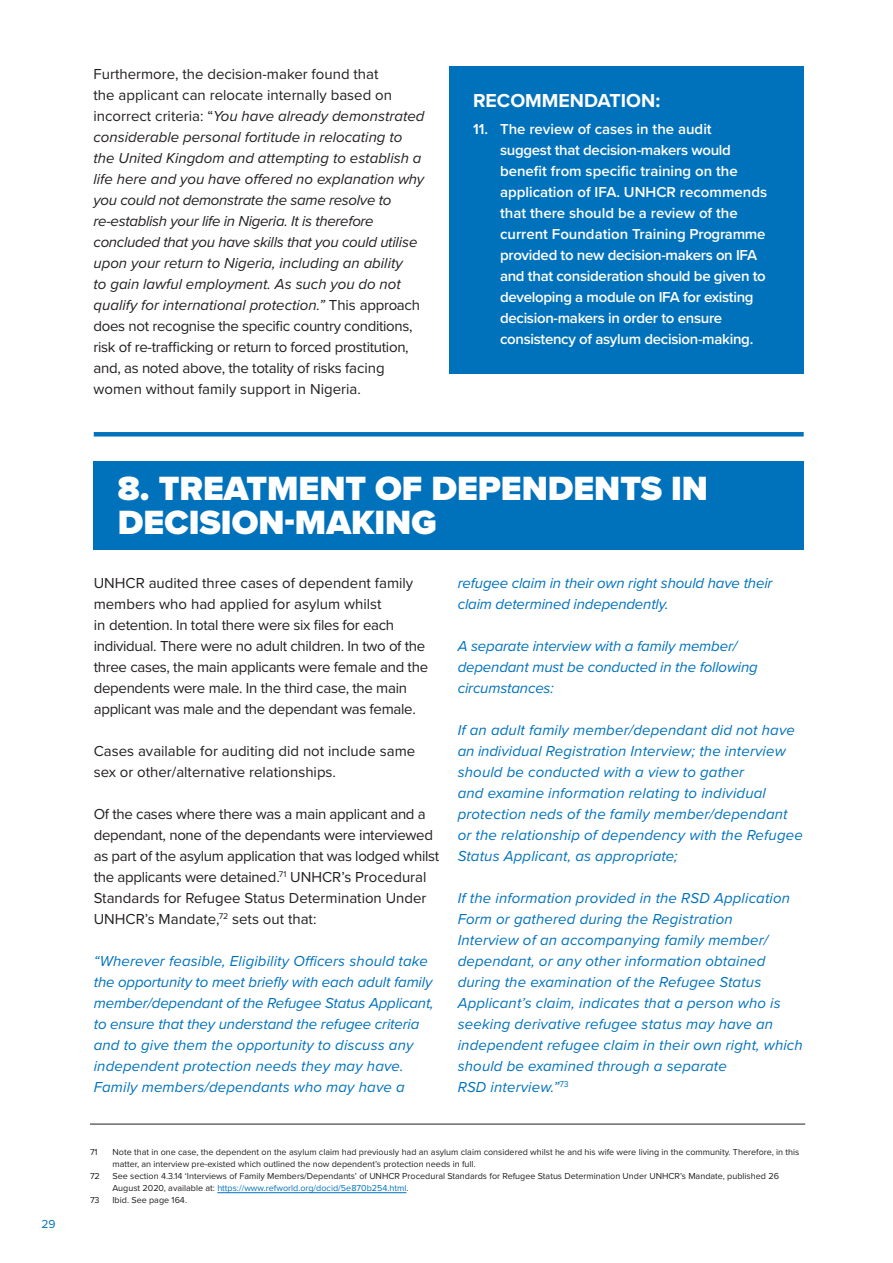
<style>
.page{position:relative;width:893px;height:1263px;background:#fff}
.page>*{position:absolute;margin:0;border:0;box-sizing:border-box;transform-origin:0 0}
.t1{font:900 34.8px/33.9px "Proxima Nova";color:#fff}
.t2{font:700 19.5px "Proxima Nova";color:#fff}
.t3{font:italic 15px/21px "Proxima Nova";letter-spacing:.01em;color:#0072bc}
.t4{font:italic 15px/21px "Proxima Nova";color:#231f20}
.t5{font:15px/21px "Proxima Nova";letter-spacing:-.02em;color:#231f20}
.t6{font:600 15px/21px "Proxima Nova";letter-spacing:-.02em;color:#fff}
.t7{font:italic 15px/21px "Proxima Nova";letter-spacing:-.01em;color:#0072bc}
.t8{font:15px/21px "Proxima Nova";color:#231f20}
.t9{font:12px "Proxima Nova";color:#0072bc}
.t10{font:9px/12px "Proxima Nova";color:#231f20}
.s1{font-style:normal}
.s2{color:#0072bc}
</style>
<div class="page">
<hr style="left:90px;top:1124px;width:715px;height:1px;background:#231f20">
<div style="left:449px;top:67px;width:355px;height:307px;background:#0072bc"></div>
<hr style="left:94px;top:432px;width:710px;height:4px;background:#0072bc">
<div style="left:94px;top:461px;width:710px;height:89px;background:#0072bc"></div>
<hr style="left:217px;top:1192px;width:189px;height:1px;background:#0072bc">
<p class="t9" style="left:41px;top:1215px;width:16px">29</p>
<p class="t4" style="left:94px;top:62px;width:332px"><span class="s1">Furthermore, the decision-maker found that<br>the applicant can relocate internally based on incorrect criteria: “</span>You have already demonstrated considerable personal fortitude in relocating to the United Kingdom and attempting to establish a life here and you have offered no explanation why you could not demonstrate the same resolve to re-establish your life in Nigeria. It is therefore concluded that you have skills that you could utilise upon your return to Nigeria, including an ability<br>to gain lawful employment. As such you do not qualify for international protection.” <span class="s1">This approach does not recognise the specific country conditions, risk of re-trafficking or return to forced prostitution, and, as noted above, the totality of risks facing women without family support in Nigeria.</span></p>
<h2 class="t2" style="left:473px;top:86px;width:189px">RECOMMENDATION:</h2>
<p class="t6" style="left:500px;top:118px;width:269px;text-indent:-27px">11. The review of cases in the audit<br>suggest that decision-makers would benefit from specific training on the application of IFA. UNHCR recommends that there should be a review of the current Foundation Training Programme provided to new decision-makers on IFA and that consideration should be given to developing a module on IFA for existing decision-makers in order to ensure consistency of asylum decision-making.</p>
<h1 class="t1" style="left:118px;top:471px;width:592px">8. TREATMENT OF DEPENDENTS IN<br>DECISION-MAKING</h1>
<p class="t5" style="left:94px;top:572px;width:336px">UNHCR audited three cases of dependent family members who had applied for asylum whilst<br>in detention. In total there were six files for each individual. There were no adult children. In two of the three cases, the main applicants were female and the dependents were male. In the third case, the main applicant was male and the dependant was female.</p>
<p class="t8" style="left:94px;top:740px;width:323px">Cases available for auditing did not include same sex or other/alternative relationships.</p>
<p class="t5" style="left:94px;top:803px;width:347px">Of the cases where there was a main applicant and a dependant, none of the dependants were interviewed as part of the asylum application that was lodged whilst the applicants were detained.<sup>71</sup> UNHCR’s Procedural Standards for Refugee Status Determination Under UNHCR’s Mandate,<sup>72</sup> sets out that:</p>
<p class="t3" style="left:94px;top:950px;width:341px">“Wherever feasible, Eligibility Officers should take the opportunity to meet briefly with each adult family member/dependant of the Refugee Status Applicant, to ensure that they understand the refugee criteria and to give them the opportunity to discuss any independent protection needs they may have.<br>Family members/dependants who may have a</p>
<p class="t7" style="left:458px;top:572px;width:316px">refugee claim in their own right should have their claim determined independently.</p>
<p class="t7" style="left:458px;top:635px;width:302px">A separate interview with a family member/ dependant must be conducted in the following circumstances:</p>
<p class="t3" style="left:458px;top:719px;width:347px">If an adult family member/dependant did not have an individual Registration Interview; the interview should be conducted with a view to gather<br>and examine information relating to individual protection neds of the family member/dependant or the relationship of dependency with the Refugee Status Applicant, as appropriate;</p>
<p class="t3" style="left:458px;top:887px;width:347px">If the information provided in the RSD Application Form or gathered during the Registration<br>Interview of an accompanying family member/ dependant, or any other information obtained during the examination of the Refugee Status Applicant’s claim, indicates that a person who is seeking derivative refugee status may have an independent refugee claim in their own right, which should be examined through a separate<br>RSD interview.”<sup>73</sup></p>
<p class="t10" style="left:90px;top:1146px;width:9px">71</p>
<p class="t10" style="left:112px;top:1146px;width:688px">Note that in one case, the dependent on the asylum claim had previously had an asylum claim considered whilst he and his wife were living in the community. Therefore, in this matter, an interview pre-existed which outlined the now dependent’s protection needs in full.</p>
<p class="t10" style="left:90px;top:1170px;width:11px">72</p>
<p class="t10" style="left:112px;top:1170px;width:668px">See section 4.3.14 ‘Interviews of Family Members/Dependants’ of UNHCR Procedural Standards for Refugee Status Determination Under UNHCR’s Mandate, published 26<br>August 2020, available at: <span class="s2">https://www.refworld.org/docid/5e870b254.html</span>.</p>
<p class="t10" style="left:90px;top:1194px;width:11px">73</p>
<p class="t10" style="left:112px;top:1194px;width:76px">Ibid. See page 164.</p>
</div>
